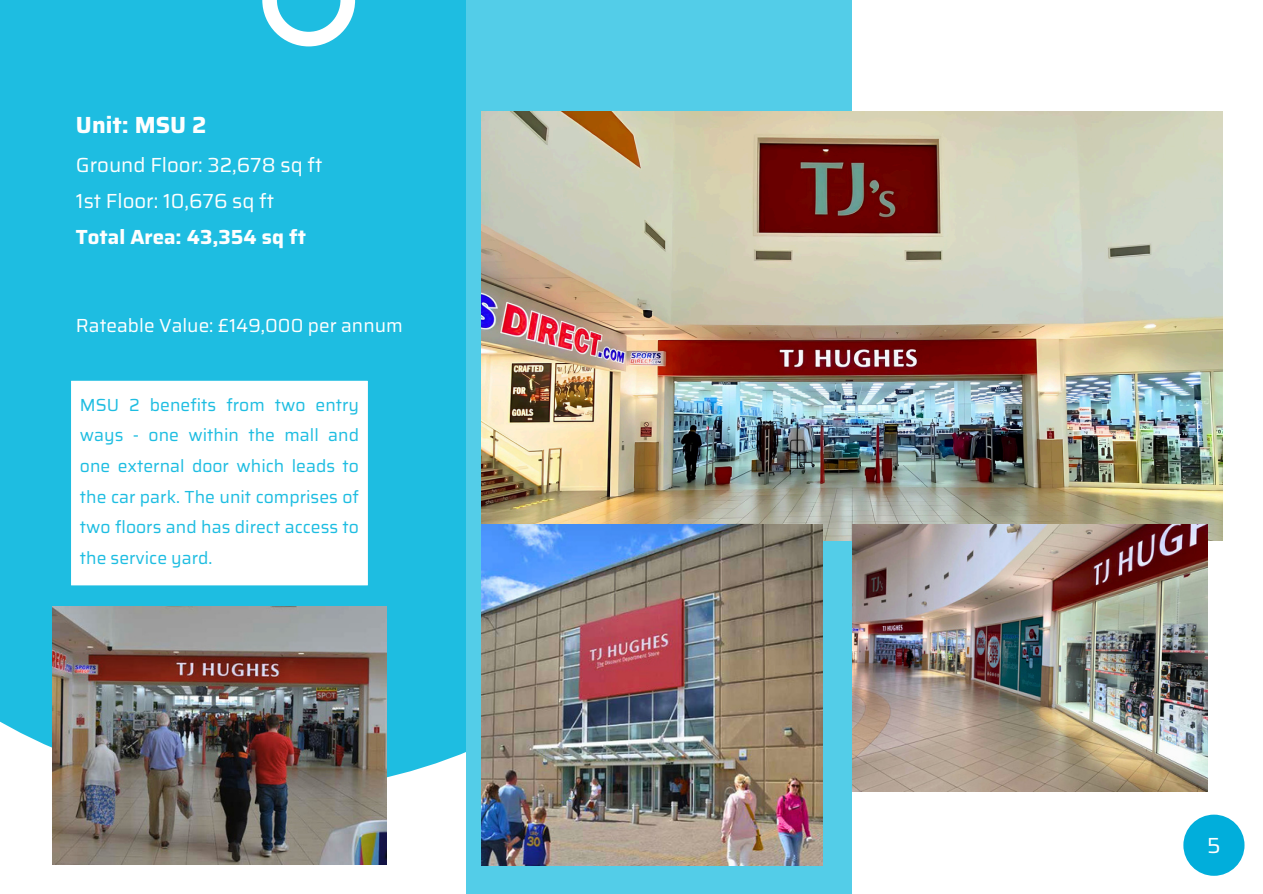
<style>
.page{position:relative;width:1263px;height:894px;background:#fff}
.page>*{position:absolute;margin:0;border:0;box-sizing:border-box;transform-origin:0 0}
.t1{font:700 23.4px "Saira";color:#fefefe}
.t2{font:21.9px "Saira";color:#fff}
.t3{font:20.4px/36.2px "Saira";color:#fefefe}
.t4{font:18.9px "Saira";color:#fff}
.t5{font:17.55px/30.6px "Saira";color:#1ebde1;text-align:justify}
.s1{font-weight:700}
</style>
<div class="page">
<div style="left:0;top:0;width:799px;height:791px;background:#1ebde1"></div>
<svg style="left:262px;top:0;width:93px;height:46px"></svg>
<div style="left:467px;top:0;width:385px;height:893px;background:#53cde8"></div>
<img style="left:482px;top:112px;width:740px;height:428px">
<img style="left:482px;top:524px;width:340px;height:340px">
<img style="left:852px;top:524px;width:356px;height:267px">
<img style="left:52px;top:606px;width:334px;height:258px">
<div style="left:71px;top:380px;width:297px;height:206px;background:#fff"></div>
<div style="left:1183px;top:814px;width:61px;height:61px;background:#01aedb;border-radius:50%"></div>
<p class="t1" style="left:76px;top:107px;width:132px">Unit: MSU 2</p>
<p class="t3" style="left:76px;top:146px;width:248px">Ground Floor: 32,678 sq ft<br>1st Floor: 10,676 sq ft<br><span class="s1">Total Area: 43,354 sq ft</span></p>
<h1 class="t4" style="left:76px;top:311px;width:328px">Rateable Value: £149,000 per annum</h1>
<p class="t5" style="left:80px;top:389px;width:281px">MSU 2 benefits from two entry ways - one within the mall and one external door which leads to the car park. The unit comprises of two floors and has direct access to the service yard.</p>
<p class="t2" style="left:1207px;top:827px;width:15px">5</p>
</div>
